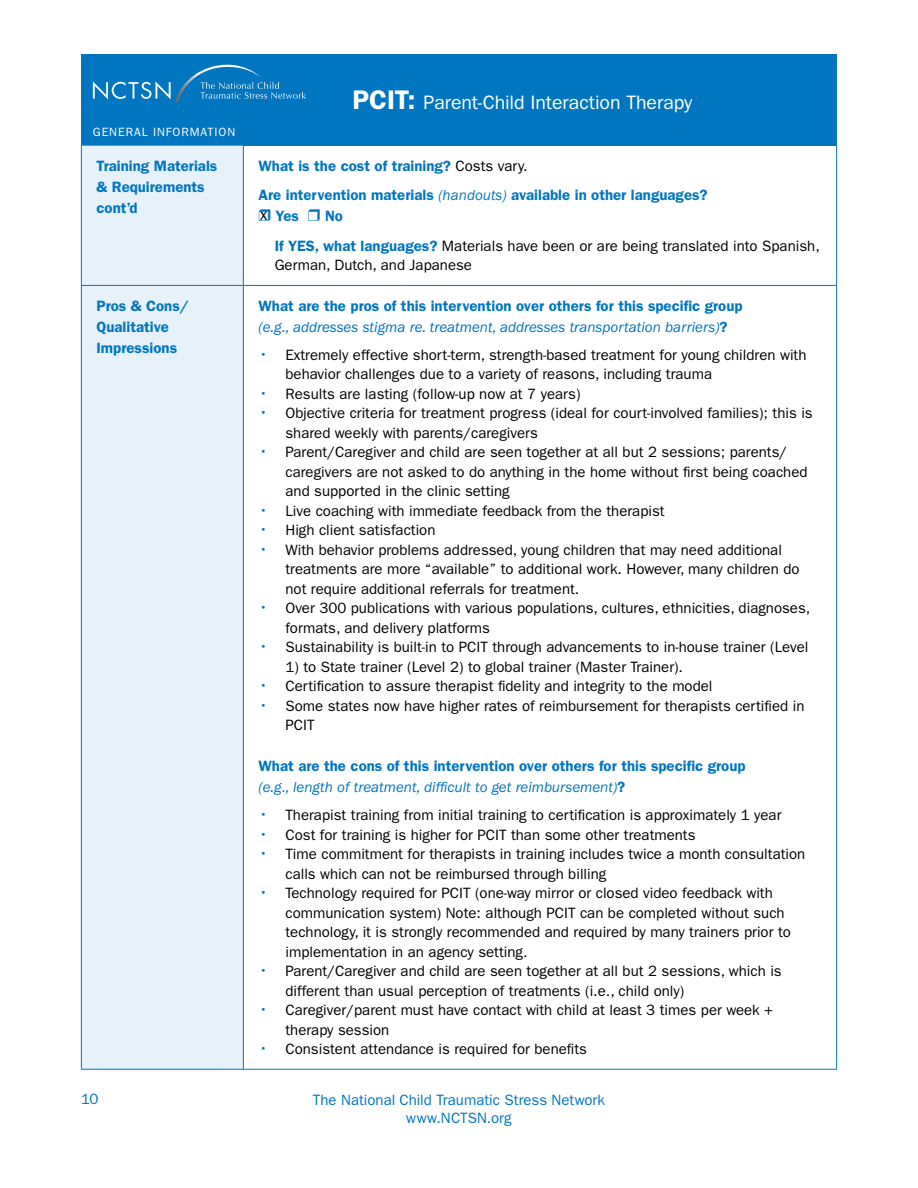
<style>
.page{position:relative;width:918px;height:1188px;background:#fff}
.page>*{position:absolute;margin:0;border:0;box-sizing:border-box;transform-origin:0 0}
.t1{font:19.5px "ITC Franklin Gothic Std";letter-spacing:-.005em;color:#fff}
.t2{font:16.5px "ITC Franklin Gothic Std";color:#000}
.t3{font:15px/19.5px "ITC Franklin Gothic Std";color:#000}
.t4{font:600 15px/21px "ITC Franklin Gothic Std";color:#0076c0}
.t5{font:italic 15px/21px "ITC Franklin Gothic Std";color:#0076c0}
.t6{font:15px/18px "ITC Franklin Gothic Std";color:#0076c0;text-align:center}
.t7{font:12px "ITC Franklin Gothic Std";letter-spacing:.075em;color:#fff}
.s1{font-weight:600;font-size:27px}
.s2{font-weight:400;color:#000}
.s3{font-weight:400;font-style:italic}
.s4{font-weight:600;color:#0076c0}
.s5{font-weight:600;font-style:normal}
.s6{font-size:16.5px;color:#0076c0}
</style>
<div class="page">
<div style="left:81px;top:54px;width:756px;height:92px;background:#0076c0"></div>
<svg style="left:93px;top:64px;width:213px;height:39px"></svg>
<div style="left:82px;top:146px;width:161px;height:923px;background:#e6f1f9"></div>
<hr style="left:81px;top:146px;width:1px;height:139px;background:#0076c0">
<hr style="left:243px;top:146px;width:1px;height:139px;background:#0076c0">
<hr style="left:836px;top:146px;width:1px;height:139px;background:#0076c0">
<hr style="left:81px;top:285px;width:162px;height:1px;background:#0076c0">
<hr style="left:81px;top:286px;width:1px;height:783px;background:#0076c0">
<hr style="left:243px;top:285px;width:163px;height:1px;background:#0076c0">
<hr style="left:243px;top:286px;width:1px;height:783px;background:#0076c0">
<hr style="left:406px;top:285px;width:431px;height:1px;background:#0076c0">
<hr style="left:836px;top:286px;width:1px;height:783px;background:#0076c0">
<hr style="left:81px;top:1069px;width:162px;height:1px;background:#0076c0">
<hr style="left:243px;top:1069px;width:163px;height:1px;background:#0076c0">
<hr style="left:406px;top:1069px;width:431px;height:1px;background:#0076c0">
<h1 class="t1" style="left:352px;top:91px;width:341px"><span class="s1">PCIT:</span> Parent-Child Interaction Therapy</h1>
<p class="t7" style="left:93px;top:125px;width:144px">GENERAL INFORMATION</p>
<p class="t4" style="left:96px;top:155px;width:122px">Training Materials &amp; Requirements cont’d</p>
<p class="t4" style="left:258px;top:151px;width:451px;line-height:29.7px">What is the cost of training? <span class="s2">Costs vary.<br></span>Are intervention materials <span class="s3">(handouts)</span> available in other languages?</p>
<p class="t4" style="left:276px;top:206px;width:25px">Yes</p>
<p class="t3" style="left:275px;top:201px;width:547px;line-height:29.7px;text-indent:50px"><span class="s4">No<br>If YES, what languages?</span> Materials have been or are being translated into Spanish,</p>
<p class="t3" style="left:275px;top:256px;width:199px">German, Dutch, and Japanese</p>
<p class="t2" style="left:260px;top:205px;width:9px">x</p>
<p class="t4" style="left:96px;top:295px;width:94px">Pros &amp; Cons/<br>Qualitative<br>Impressions</p>
<p class="t5" style="left:258px;top:296px;width:486px"><span class="s5">What are the pros of this intervention over others for this specific group </span>(e.g., addresses stigma re. treatment, addresses transportation barriers)<span class="s5">?</span></p>
<p class="t3" style="left:285px;top:345px;width:523px;text-indent:-27px"><span class="s6">•</span> Extremely effective short-term, strength-based treatment for young children with behavior challenges due to a variety of reasons, including trauma</p>
<p class="t3" style="left:258px;top:384px;width:324px"><span class="s6">•</span> Results are lasting (follow-up now at 7 years)</p>
<p class="t3" style="left:285px;top:404px;width:529px;text-indent:-27px"><span class="s6">•</span> Objective criteria for treatment progress (ideal for court-involved families); this is shared weekly with parents/caregivers</p>
<p class="t3" style="left:285px;top:443px;width:524px;text-indent:-27px"><span class="s6">•</span> Parent/Caregiver and child are seen together at all but 2 sessions; parents/ caregivers are not asked to do anything in the home without first being coached and supported in the clinic setting</p>
<p class="t3" style="left:258px;top:501px;width:408px"><span class="s6">•</span> Live coaching with immediate feedback from the therapist</p>
<p class="t3" style="left:258px;top:521px;width:178px"><span class="s6">•</span> High client satisfaction</p>
<p class="t3" style="left:285px;top:540px;width:516px;text-indent:-27px"><span class="s6">•</span> With behavior problems addressed, young children that may need additional treatments are more “available” to additional work. However, many children do not require additional referrals for treatment.</p>
<p class="t3" style="left:285px;top:599px;width:526px;text-indent:-27px"><span class="s6">•</span> Over 300 publications with various populations, cultures, ethnicities, diagnoses, formats, and delivery platforms</p>
<p class="t3" style="left:258px;top:638px;width:552px"><span class="s6">•</span> Sustainability is built-in to PCIT through advancements to in-house trainer (Level</p>
<p class="t3" style="left:285px;top:657px;width:399px">1) to State trainer (Level 2) to global trainer (Master Trainer).</p>
<p class="t3" style="left:258px;top:677px;width:456px"><span class="s6">•</span> Certification to assure therapist fidelity and integrity to the model</p>
<p class="t3" style="left:285px;top:696px;width:520px;text-indent:-27px"><span class="s6">•</span> Some states now have higher rates of reimbursement for therapists certified in<br>PCIT</p>
<p class="t4" style="left:258px;top:755px;width:489px">What are the cons of this intervention over others for this specific group <span class="s3">(e.g., length of treatment, difficult to get reimbursement)</span>?</p>
<p class="t3" style="left:258px;top:805px;width:525px"><span class="s6">•</span> Therapist training from initial training to certification is approximately 1 year</p>
<p class="t3" style="left:258px;top:825px;width:439px"><span class="s6">•</span> Cost for training is higher for PCIT than some other treatments</p>
<p class="t3" style="left:285px;top:844px;width:521px;text-indent:-27px"><span class="s6">•</span> Time commitment for therapists in training includes twice a month consultation calls which can not be reimbursed through billing</p>
<p class="t3" style="left:285px;top:883px;width:507px;text-indent:-27px"><span class="s6">•</span> Technology required for PCIT (one-way mirror or closed video feedback with communication system) Note: although PCIT can be completed without such technology, it is strongly recommended and required by many trainers prior to implementation in an agency setting.</p>
<p class="t3" style="left:285px;top:961px;width:498px;text-indent:-27px"><span class="s6">•</span> Parent/Caregiver and child are seen together at all but 2 sessions, which is different than usual perception of treatments (i.e., child only)</p>
<p class="t3" style="left:285px;top:1000px;width:489px;text-indent:-27px"><span class="s6">•</span> Caregiver/parent must have contact with child at least 3 times per week + therapy session</p>
<p class="t3" style="left:258px;top:1039px;width:330px"><span class="s6">•</span> Consistent attendance is required for benefits</p>
<p class="t6" style="left:81px;top:1090px;width:19px">10</p>
<p class="t6" style="left:313px;top:1091px;width:294px">The National Child Traumatic Stress Network www.NCTSN.org</p>
</div>
